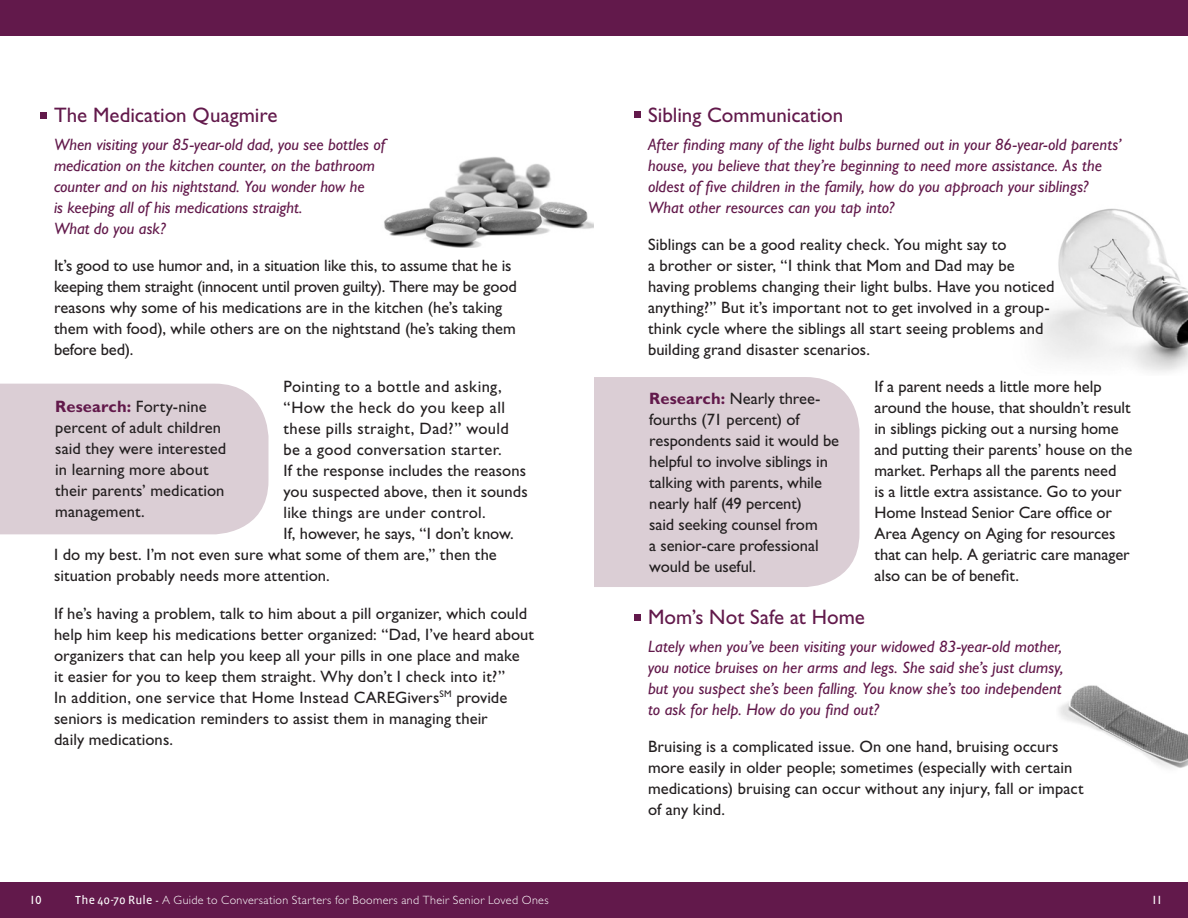
<style>
.page{position:relative;width:1188px;height:918px;background:#fff}
.page>*{position:absolute;margin:0;border:0;box-sizing:border-box;transform-origin:0 0}
.Subheading{font:21px "Gill Sans Std";color:#62194b}
.Body{font:16.5px/21px "Gill Sans Std";letter-spacing:.005em;color:#231f20}
.Body-2{font:italic 16.5px/21px "Gill Sans Std";color:#62194b}
.Call_Out_Paragraph{font:16.5px/21px "Gill Sans Std";letter-spacing:-.005em;color:#231f20}
.Body-3{font:16.5px "Gill Sans Std";letter-spacing:.025em;color:#231f20}
.Body-4{font:16.5px "Gill Sans Std";letter-spacing:.03em;color:#231f20}
.t1{font:300 12px "Gill Sans Std";letter-spacing:.03em;color:#fff}
.t2{font:12px "Gill Sans Std";color:#fff}
.s1{font-weight:700;color:#62194b}
.s2{font-family:"Vista Sans Reg";font-weight:400}
.s3{font-family:"Scala Sans Pro";font-weight:400}
</style>
<div class="page">
<div style="left:0;top:882px;width:594px;height:36px;background:#62194b"></div>
<div style="left:0;top:0;width:594px;height:36px;background:#62194b"></div>
<div style="left:594px;top:0;width:594px;height:36px;background:#62194b"></div>
<div style="left:594px;top:882px;width:594px;height:36px;background:#62194b"></div>
<div style="left:594px;top:377px;width:265px;height:210px;background:#dbced5"></div>
<div style="left:0;top:384px;width:268px;height:150px;background:#dbced5"></div>
<img style="left:1059px;top:685px;width:129px;height:83px">
<img style="left:1038px;top:208px;width:150px;height:164px">
<img style="left:384px;top:157px;width:209px;height:90px">
<div style="left:634px;top:614px;width:7px;height:7px;background:#62194b"></div>
<div style="left:40px;top:112px;width:7px;height:7px;background:#62194b"></div>
<div style="left:634px;top:112px;width:7px;height:6px;background:#62194b"></div>
<p class="Subheading" style="left:54px;top:103px;width:225px">The Medication Quagmire</p>
<p class="Body-2" style="left:54px;top:134px;width:333px">When visiting your 85-year-old dad, you see bottles of medication on the kitchen counter, on the bathroom counter and on his nightstand. You wonder how he<br>is keeping all of his medications straight.<br>What do you ask?</p>
<p class="Body" style="left:54px;top:255px;width:465px">It’s good to use humor and, in a situation like this, to assume that he is keeping them straight (innocent until proven guilty). There may be good reasons why some of his medications are in the kitchen (he’s taking them with food), while others are on the nightstand (he’s taking them before bed).</p>
<p class="Body-3" style="left:284px;top:377px;width:220px">Pointing to a bottle and asking,</p>
<p class="Body-4" style="left:284px;top:398px;width:223px">“How the heck do you keep all</p>
<p class="Body" style="left:284px;top:419px;width:227px">these pills straight, Dad?” would</p>
<p class="Body" style="left:284px;top:440px;width:220px">be a good conversation starter.</p>
<p class="Body" style="left:284px;top:461px;width:244px">If the response includes the reasons</p>
<p class="Body" style="left:284px;top:482px;width:246px">you suspected above, then it sounds</p>
<p class="Body" style="left:284px;top:503px;width:204px">like things are under control.</p>
<p class="Body" style="left:284px;top:524px;width:232px">If, however, he says, “I don’t know.</p>
<p class="Body" style="left:54px;top:545px;width:444px">I do my best. I’m not even sure what some of them are,” then the</p>
<p class="Body" style="left:54px;top:566px;width:277px">situation probably needs more attention.</p>
<p class="Body" style="left:54px;top:603px;width:482px">If he’s having a problem, talk to him about a pill organizer, which could help him keep his medications better organized: “Dad, I’ve heard about organizers that can help you keep all your pills in one place and make<br>it easier for you to keep them straight. Why don’t I check into it?”<br>In addition, one service that Home Instead CAREGivers<sup>SM</sup> provide seniors is medication reminders to assist them in managing their<br>daily medications.</p>
<p class="Subheading" style="left:648px;top:103px;width:197px">Sibling Communication</p>
<p class="Body-2" style="left:648px;top:134px;width:475px">After finding many of the light bulbs burned out in your 86-year-old parents’ house, you believe that they’re beginning to need more assistance. As the oldest of five children in the family, how do you approach your siblings?<br>What other resources can you tap into?</p>
<p class="Body" style="left:648px;top:234px;width:408px">Siblings can be a good reality check. You might say to<br>a brother or sister, “I think that Mom and Dad may be having problems changing their light bulbs. Have you noticed anything?” But it’s important not to get involved in a group&shy;think cycle where the siblings all start seeing problems and building grand disaster scenarios.</p>
<p class="Body" style="left:874px;top:377px;width:259px">If a parent needs a little more help around the house, that shouldn’t result in siblings picking out a nursing home and putting their parents’ house on the market. Perhaps all the parents need<br>is a little extra assistance. Go to your Home Instead Senior Care office or Area Agency on Aging for resources that can help. A geriatric care manager also can be of benefit.</p>
<p class="Subheading" style="left:648px;top:605px;width:219px">Mom’s Not Safe at Home</p>
<p class="Body-2" style="left:648px;top:636px;width:417px;text-align:justify">Lately when you’ve been visiting your widowed 83-year-old mother, you notice bruises on her arms and legs. She said she’s just clumsy, but you suspect she’s been falling. You know she’s too independent to ask for help. How do you find out?</p>
<p class="Body" style="left:648px;top:736px;width:437px">Bruising is a complicated issue. On one hand, bruising occurs more easily in older people; sometimes (especially with certain medications) bruising can occur without any injury, fall or impact of any kind.</p>
<p class="Call_Out_Paragraph" style="left:55px;top:396px;width:173px"><span class="s1">Research:</span> Forty-nine percent of adult children said they were interested in learning more about their parents’ medication management.</p>
<p class="Call_Out_Paragraph" style="left:649px;top:388px;width:191px"><span class="s1">Research:</span> Nearly three&shy;fourths (71 percent) of respondents said it would be helpful to involve siblings in talking with parents, while nearly half (49 percent)<br>said seeking counsel from<br>a senior-care professional would be useful.</p>
<p class="t2" style="left:30px;top:893px;width:13px">10</p>
<p class="t1" style="left:75px;top:893px;width:475px"><span class="s2">The 40-70 Rule</span> <span class="s3">-</span> A Guide to Conversation Starters for Boomers and Their Senior Loved Ones</p>
<p class="t2" style="left:1152px;top:893px;width:12px">11</p>
</div>
